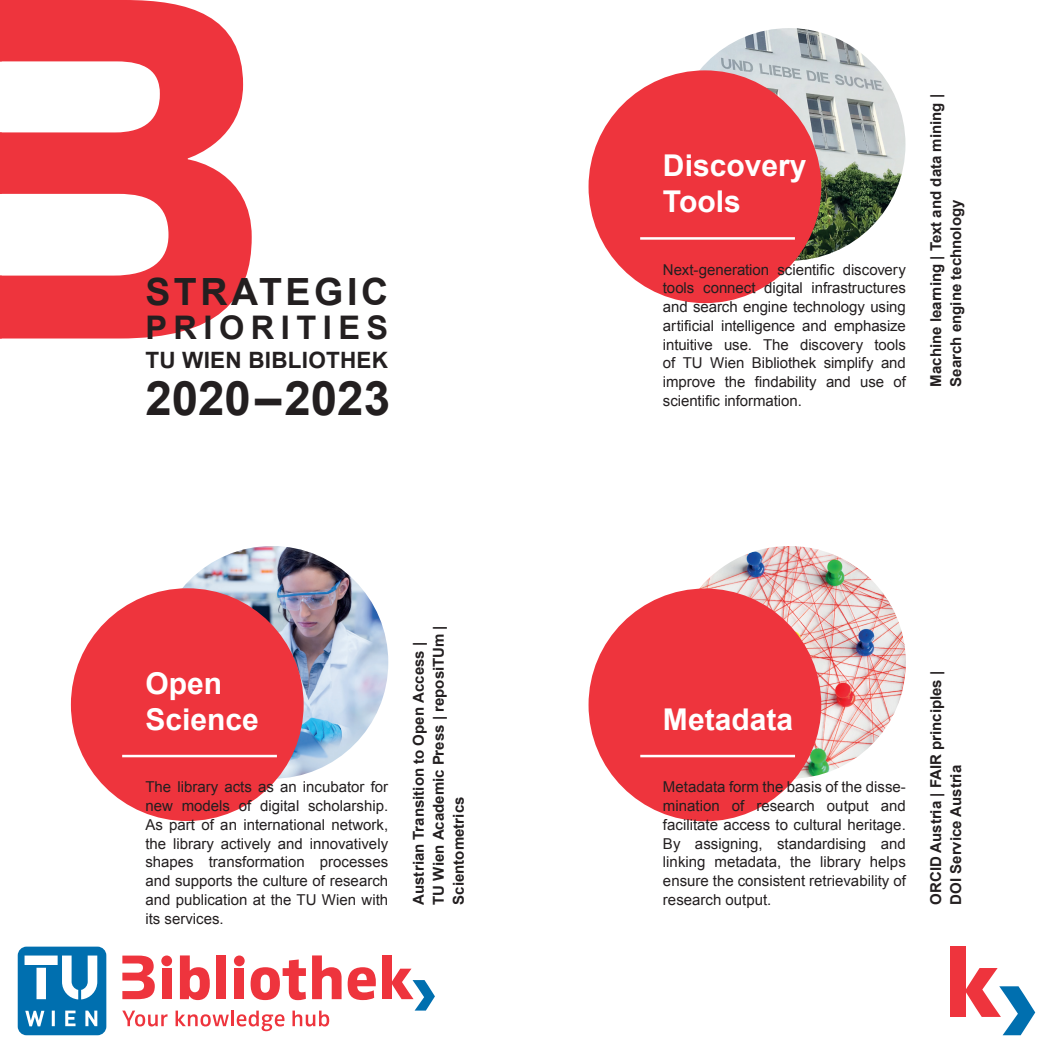
<style>
.page{position:relative;width:1053px;height:1053px;background:#fff}
.page>*{position:absolute;margin:0;border:0;box-sizing:border-box;transform-origin:0 0}
.Titel_18{font:700 47.5px "Arial";color:#231f20}
.Titel_18-2{font:700 37.5px "Arial";letter-spacing:.095em;color:#231f20}
.Titel_18-3{font:700 32.5px "Arial";letter-spacing:.2em;color:#231f20}
.Titel_18-4{font:700 30px "Arial";color:#fff}
.Titel_16{font:700 30px "Arial";color:#fff}
.Titel_18-5{font:700 22.5px "Arial";letter-spacing:.01em;color:#231f20}
.Text_12_5{font:15px/18.8px "Arial";color:#231f20;text-align:justify}
.Text_12_5-2{font:700 15px/20px "Arial";color:#231f20}
.Titel_16-2{font:700 15px "Arial";color:#231f20}
.Titel_18-6{font:700 15px "Arial";color:#231f20}
</style>
<div class="page">
<img style="left:700px;top:546px;width:205px;height:232px">
<img style="left:672px;top:28px;width:233px;height:233px;border-radius:116px">
<img style="left:155px;top:546px;width:233px;height:232px;border-radius:116px">
<div style="left:588px;top:70px;width:233px;height:233px;background:#ee343d;border-radius:50%"></div>
<div style="left:71px;top:588px;width:232px;height:233px;background:#ee343d;border-radius:50%"></div>
<div style="left:588px;top:588px;width:233px;height:233px;background:#ee343d;border-radius:50%"></div>
<svg style="left:122px;top:1010px;width:45px;height:16px"></svg>
<svg style="left:175px;top:1010px;width:54px;height:16px"></svg>
<hr style="left:231px;top:1010px;width:3px;height:16px;background:#ee343d">
<svg style="left:237px;top:1010px;width:47px;height:21px"></svg>
<svg style="left:292px;top:1010px;width:37px;height:16px"></svg>
<svg style="left:122px;top:955px;width:33px;height:44px"></svg>
<div style="left:234px;top:968px;width:10px;height:31px;background:#ee343d"></div>
<svg style="left:180px;top:955px;width:30px;height:44px"></svg>
<div style="left:216px;top:955px;width:10px;height:44px;background:#ee343d"></div>
<svg style="left:250px;top:959px;width:56px;height:41px"></svg>
<svg style="left:312px;top:955px;width:29px;height:44px"></svg>
<svg style="left:347px;top:967px;width:29px;height:32px"></svg>
<div style="left:382px;top:955px;width:9px;height:44px;background:#ee343d"></div>
<svg style="left:391px;top:968px;width:44px;height:42px"></svg>
<div style="left:234px;top:955px;width:11px;height:11px;background:#ee343d;border-radius:50%"></div>
<div style="left:162px;top:968px;width:10px;height:31px;background:#ee343d"></div>
<div style="left:161px;top:955px;width:11px;height:11px;background:#ee343d;border-radius:50%"></div>
<svg style="left:18px;top:946px;width:88px;height:89px"></svg>
<div style="left:950px;top:946px;width:15px;height:70px;background:#ee343d"></div>
<svg style="left:964px;top:967px;width:71px;height:68px"></svg>
<svg style="left:0;top:0;width:252px;height:338px;fill:#ee343d"></svg>
<hr style="left:640px;top:237px;width:154px;height:3px;background:#fff">
<hr style="left:122px;top:754px;width:155px;height:3px;background:#fff">
<hr style="left:640px;top:754px;width:155px;height:3px;background:#fff">
<p class="Titel_18-2" style="left:145px;top:267px;width:244px">STRATEGIC</p>
<p class="Titel_18-3" style="left:145px;top:306px;width:244px">PRIORITIES</p>
<p class="Titel_18-5" style="left:145px;top:345px;width:244px">TU WIEN BIBLIOTHEK</p>
<p class="Titel_18" style="left:145px;top:367px;width:246px">2020 – 2023</p>
<p class="Titel_18-4" style="left:145px;top:663px;width:78px">Open</p>
<p class="Titel_18-4" style="left:145px;top:699px;width:115px">Science</p>
<p class="Text_12_5" style="left:145px;top:777px;width:244px">The library acts as an incubator for new models of digital scholarship.<br>As part of an international network, the library actively and innovatively shapes transformation processes and supports the culture of research and publication at the TU Wien with its services.</p>
<p class="Text_12_5-2" style="left:409px;top:904px;width:280px;rotate:-90deg">Austrian Transition to Open Access |<br>TU Wien Academic Press | reposiTUm |<br>Scientometrics</p>
<p class="Titel_16" style="left:663px;top:146px;width:145px">Discovery</p>
<p class="Titel_16" style="left:663px;top:182px;width:79px">Tools</p>
<p class="Text_12_5" style="left:663px;top:260px;width:244px">Next-generation scientific discovery tools connect digital infrastructures and search engine technology using artificial intelligence and emphasize intuitive use. The discovery tools of TU Wien Bibliothek simplify and improve the findability and use of scientific information.</p>
<p class="Titel_16-2" style="left:925px;top:386px;width:294px;rotate:-90deg">Machine learning | Text and data mining |</p>
<p class="Titel_16-2" style="left:945px;top:386px;width:188px;rotate:-90deg">Search engine technology</p>
<p class="Titel_18-4" style="left:663px;top:699px;width:132px">Metadata</p>
<p class="Text_12_5" style="left:663px;top:777px;width:244px">Metadata form the basis of the disse&shy;mination of research output and</p>
<p class="Text_12_5" style="left:663px;top:815px;width:244px">facilitate access to cultural heritage.<br>By assigning, standardising and linking metadata, the library helps ensure the consistent retrievability of</p>
<p class="Text_12_5" style="left:663px;top:890px;width:110px">research output.</p>
<p class="Titel_18-6" style="left:925px;top:904px;width:235px;rotate:-90deg">ORCID Austria | FAIR principles |</p>
<p class="Titel_18-6" style="left:945px;top:904px;width:141px;rotate:-90deg">DOI Service Austria</p>
</div>
